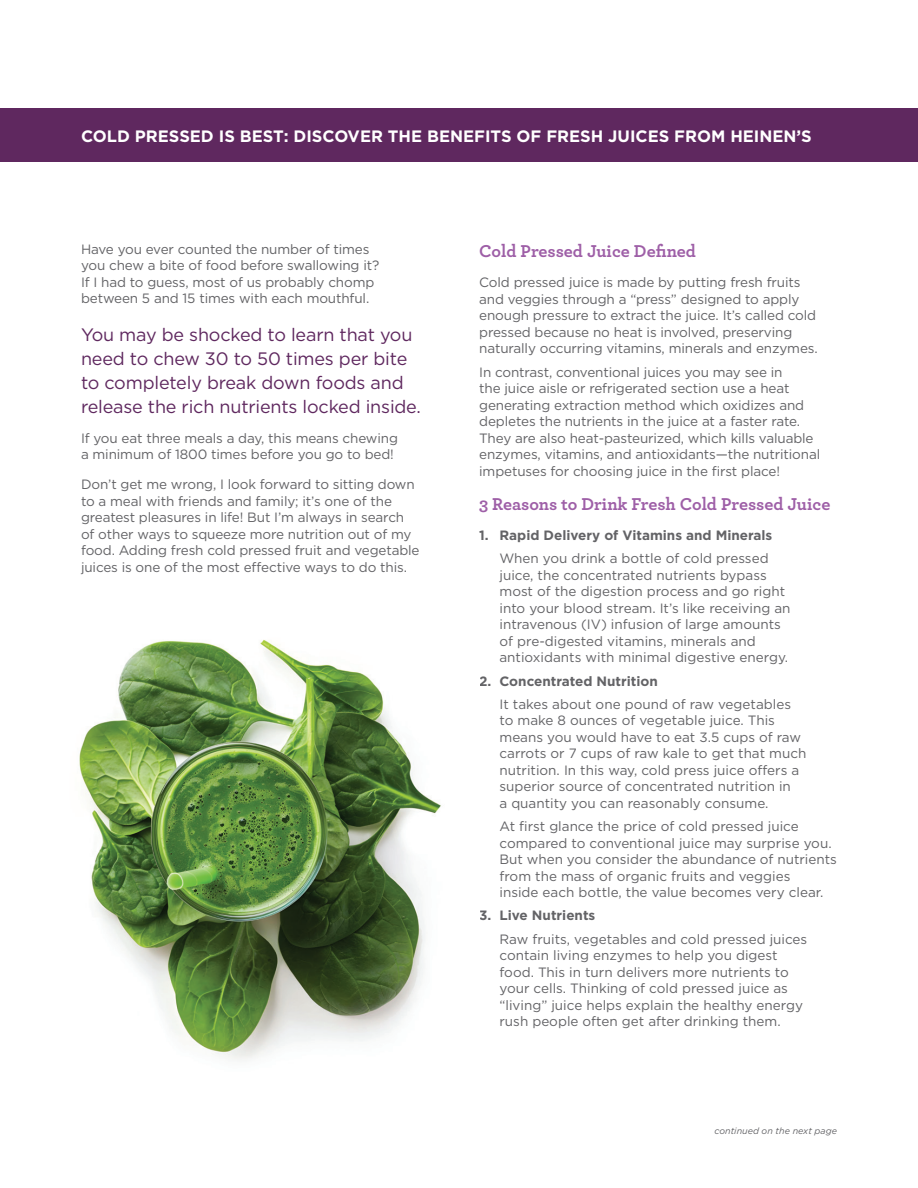
<style>
.page{position:relative;width:918px;height:1188px;background:#fff}
.page>*{position:absolute;margin:0;border:0;box-sizing:border-box;transform-origin:0 0}
.t1{font:18px/24px "Gotham";letter-spacing:-.01em;color:#5f285f}
.t2{font:700 18px "Archer";color:#9e5fa7}
.t3{font:700 16.5px "Gotham";color:#fff}
.t4{font:13.5px/16.5px "Gotham";letter-spacing:-.01em;color:#636366}
.t5{font:700 13.5px "Gotham";color:#636366}
.t6{font:italic 9px "Gotham";color:#636366}
</style>
<div class="page">
<div style="left:0;top:108px;width:918px;height:54px;background:#5f285f"></div>
<img style="left:79px;top:639px;width:362px;height:421px">
<p class="t3" style="left:81px;top:125px;width:732px">COLD PRESSED IS BEST: DISCOVER THE BENEFITS OF FRESH JUICES FROM HEINEN’S</p>
<p class="t4" style="left:81px;top:240px;width:300px">Have you ever counted the number of times you chew a bite of food before swallowing it?<br>If I had to guess, most of us probably chomp between 5 and 15 times with each mouthful.</p>
<h1 class="t1" style="left:81px;top:322px;width:342px">You may be shocked to learn that you need to chew 30 to 50 times per bite to completely break down foods and release the rich nutrients locked inside.</h1>
<p class="t4" style="left:81px;top:429px;width:318px">If you eat three meals a day, this means chewing a minimum of 1800 times before you go to bed!</p>
<p class="t4" style="left:81px;top:476px;width:340px">Don’t get me wrong, I look forward to sitting down to a meal with friends and family; it’s one of the greatest pleasures in life! But I’m always in search of other ways to squeeze more nutrition out of my food. Adding fresh cold pressed fruit and vegetable juices is one of the most effective ways to do this.</p>
<h1 class="t2" style="left:479px;top:237px;width:218px">Cold Pressed Juice Defined</h1>
<p class="t4" style="left:479px;top:274px;width:340px">Cold pressed juice is made by putting fresh fruits and veggies through a “press” designed to apply enough pressure to extract the juice. It’s called cold pressed because no heat is involved, preserving naturally occurring vitamins, minerals and enzymes.</p>
<p class="t4" style="left:479px;top:363px;width:343px">In contrast, conventional juices you may see in<br>the juice aisle or refrigerated section use a heat generating extraction method which oxidizes and depletes the nutrients in the juice at a faster rate.<br>They are also heat-pasteurized, which kills valuable enzymes, vitamins, and antioxidants—the nutritional impetuses for choosing juice in the first place!</p>
<h1 class="t2" style="left:479px;top:490px;width:353px">3 Reasons to Drink Fresh Cold Pressed Juice</h1>
<p class="t5" style="left:479px;top:526px;width:295px">1. Rapid Delivery of Vitamins and Minerals</p>
<p class="t4" style="left:500px;top:550px;width:292px">When you drink a bottle of cold pressed juice, the concentrated nutrients bypass most of the digestion process and go right into your blood stream. It’s like receiving an intravenous (IV) infusion of large amounts of pre-digested vitamins, minerals and antioxidants with minimal digestive energy.</p>
<p class="t5" style="left:479px;top:672px;width:180px">2. Concentrated Nutrition</p>
<p class="t4" style="left:500px;top:696px;width:308px">It takes about one pound of raw vegetables to make 8 ounces of vegetable juice. This means you would have to eat 3.5 cups of raw carrots or 7 cups of raw kale to get that much nutrition. In this way, cold press juice offers a superior source of concentrated nutrition in<br>a quantity you can reasonably consume.</p>
<p class="t4" style="left:500px;top:818px;width:339px">At first glance the price of cold pressed juice compared to conventional juice may surprise you.<br>But when you consider the abundance of nutrients from the mass of organic fruits and veggies<br>inside each bottle, the value becomes very clear.</p>
<p class="t5" style="left:479px;top:907px;width:118px">3. Live Nutrients</p>
<p class="t4" style="left:500px;top:930px;width:309px">Raw fruits, vegetables and cold pressed juices contain living enzymes to help you digest food. This in turn delivers more nutrients to your cells. Thinking of cold pressed juice as “living” juice helps explain the healthy energy rush people often get after drinking them.</p>
<p class="t6" style="left:714px;top:1125px;width:124px">continued on the next page</p>
</div>
